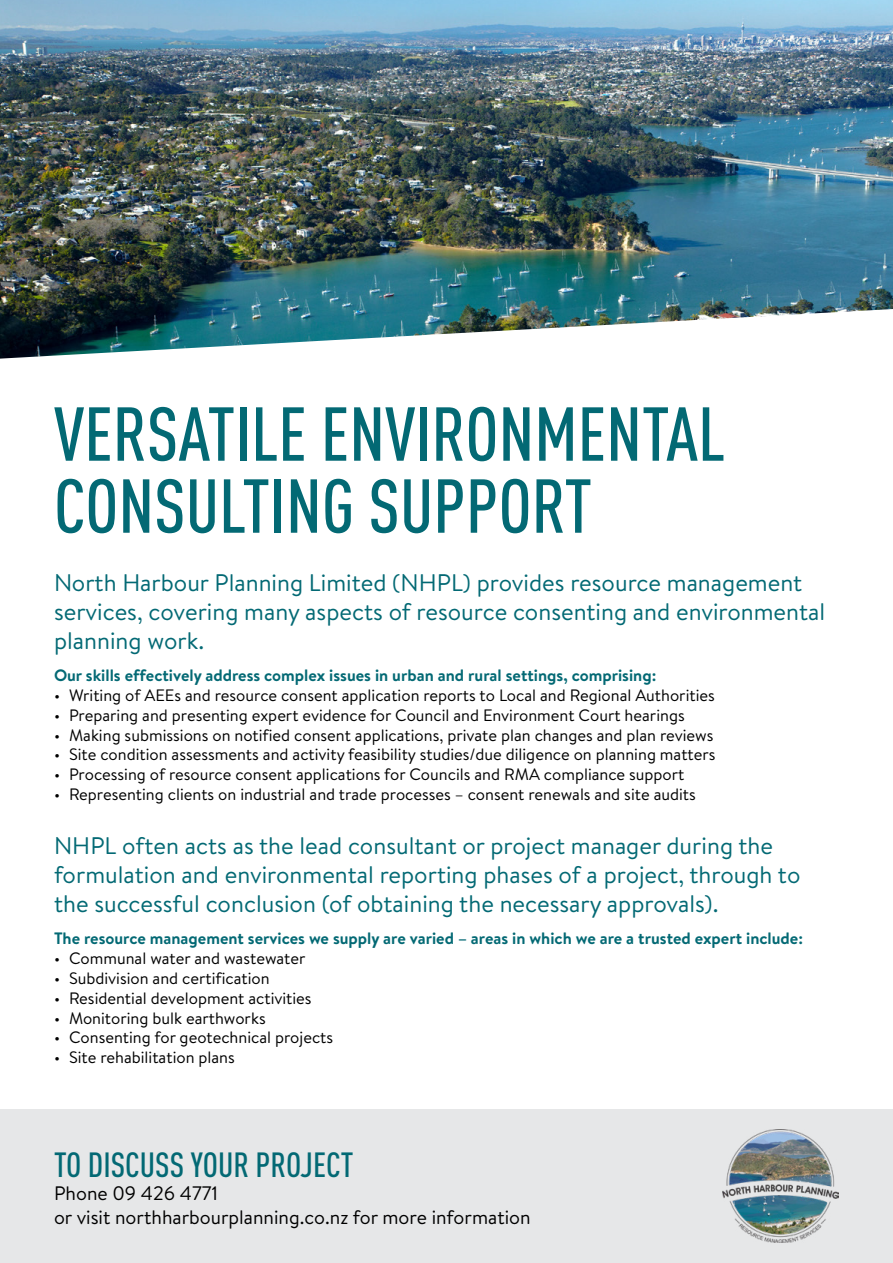
<style>
.page{position:relative;width:893px;height:1263px;background:#fff}
.page>*{position:absolute;margin:0;border:0;box-sizing:border-box;transform-origin:0 0}
.t1{font:500 75px/72px "DIN Cond";color:#036974}
.t2{font:500 34.5px "DIN Cond";color:#036974}
.t3{font:24px/28.8px "Brandon Text";color:#036974}
.t4{font:19.5px/23.4px "Brandon Text";color:#000}
.t5{font:16.5px "Brandon Text";color:#000}
.t6{font:700 16.5px "Brandon Text";color:#036974}
</style>
<div class="page">
<img style="left:0;top:0;width:893px;height:359px">
<div style="left:0;top:1110px;width:893px;height:153px;background:#e6e7e8"></div>
<img style="left:723px;top:1130px;width:116px;height:112px">
<h1 class="t1" style="left:54px;top:397px;width:673px">VERSATILE ENVIRONMENTAL<br>CONSULTING SUPPORT</h1>
<h3 class="t3" style="left:54px;top:567px;width:773px">North Harbour Planning Limited (NHPL) provides resource management services, covering many aspects of resource consenting and environmental planning work.</h3>
<p class="t6" style="left:54px;top:664px;width:604px">Our skills effectively address complex issues in urban and rural settings, comprising:</p>
<p class="t5" style="left:54px;top:684px;width:662px">• Writing of AEEs and resource consent application reports to Local and Regional Authorities</p>
<p class="t5" style="left:54px;top:704px;width:632px">• Preparing and presenting expert evidence for Council and Environment Court hearings</p>
<p class="t5" style="left:54px;top:723px;width:661px">• Making submissions on notified consent applications, private plan changes and plan reviews</p>
<p class="t5" style="left:54px;top:743px;width:663px">• Site condition assessments and activity feasibility studies/due diligence on planning matters</p>
<p class="t5" style="left:54px;top:763px;width:632px">• Processing of resource consent applications for Councils and RMA compliance support</p>
<p class="t5" style="left:54px;top:783px;width:643px">• Representing clients on industrial and trade processes – consent renewals and site audits</p>
<h3 class="t3" style="left:54px;top:831px;width:748px">NHPL often acts as the lead consultant or project manager during the formulation and environmental reporting phases of a project, through to the successful conclusion (of obtaining the necessary approvals).</h3>
<p class="t6" style="left:54px;top:927px;width:750px">The resource management services we supply are varied – areas in which we are a trusted expert include:</p>
<p class="t5" style="left:54px;top:947px;width:253px">• Communal water and wastewater</p>
<p class="t5" style="left:54px;top:967px;width:217px">• Subdivision and certification</p>
<p class="t5" style="left:54px;top:987px;width:259px">• Residential development activities</p>
<p class="t5" style="left:54px;top:1006px;width:213px">• Monitoring bulk earthworks</p>
<p class="t5" style="left:54px;top:1026px;width:281px">• Consenting for geotechnical projects</p>
<p class="t5" style="left:54px;top:1046px;width:182px">• Site rehabilitation plans</p>
<h2 class="t2" style="left:54px;top:1144px;width:301px">TO DISCUSS YOUR PROJECT</h2>
<p class="t4" style="left:54px;top:1181px;width:478px">Phone 09 426 4771<br>or visit northharbourplanning.co.nz for more information</p>
</div>
